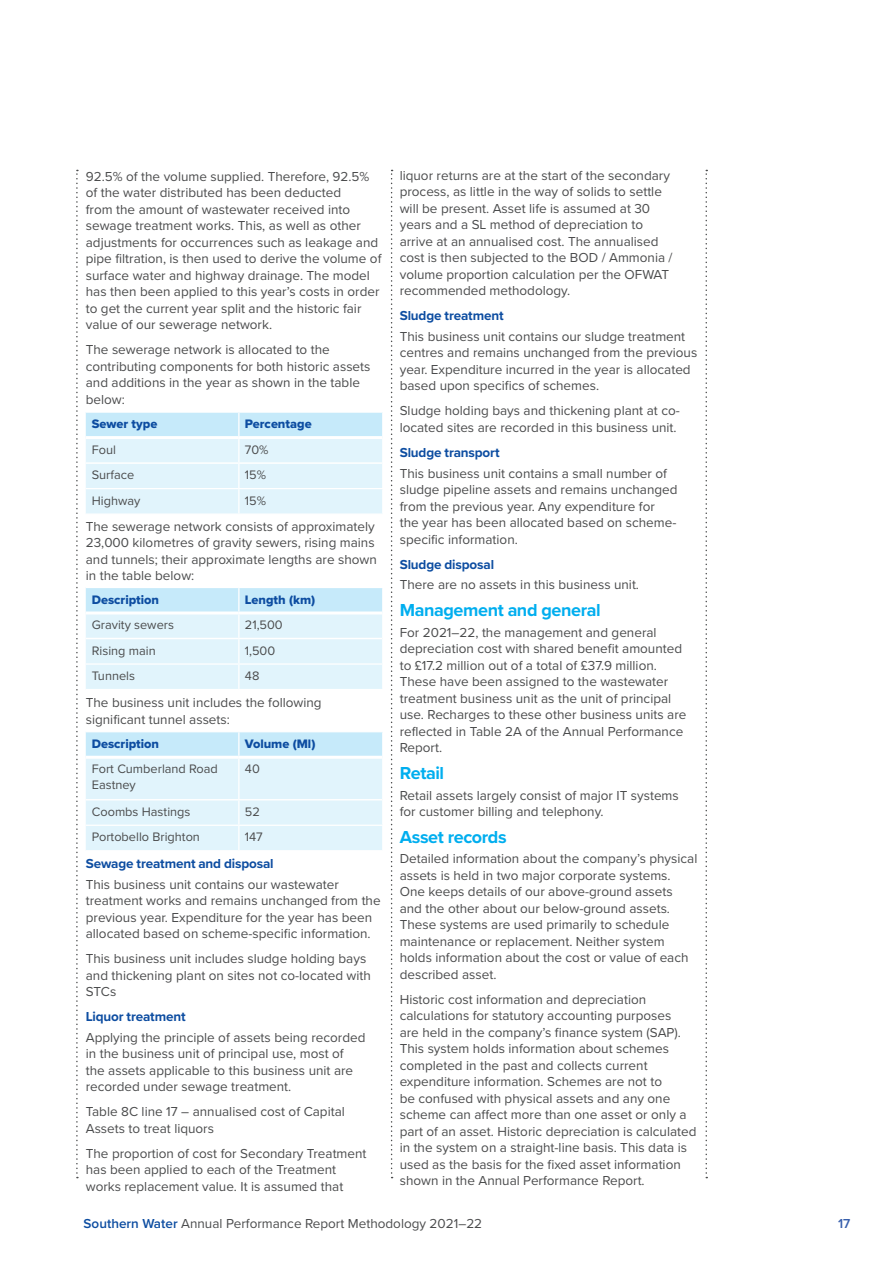
<style>
.page{position:relative;width:893px;height:1263px;background:#fff}
.page>*{position:absolute;margin:0;border:0;box-sizing:border-box;transform-origin:0 0}
.t1{font:700 18px "Proxima Nova";letter-spacing:-.02em;color:#00aeef}
.t2{font:13.5px/16.5px "Proxima Nova";color:#4b4c4d}
.t3{font:700 13.5px "Proxima Nova";letter-spacing:-.01em;color:#0d4da1}
.t4{font:600 13.5px "Proxima Nova";color:#375fac}
.t5{font:12.75px/15.3px "Proxima Nova";color:#4b4c4d}
.t6{font:12.75px "Proxima Nova Extrabld";color:#0d4da1}
.s1{font-weight:600;color:#0d4da1}
</style>
<div class="page">
<svg style="left:76px;top:170px;width:2px;height:1008px"></svg>
<svg style="left:391px;top:170px;width:2px;height:1008px"></svg>
<svg style="left:705px;top:170px;width:2px;height:1008px"></svg>
<svg style="left:86px;top:412px;width:297px;height:101px;background:#dbf1fb"></svg>
<hr style="left:86px;top:436px;width:153px;height:3px;background:#fff">
<hr style="left:239px;top:436px;width:143px;height:3px;background:#fff">
<hr style="left:86px;top:462px;width:153px;height:2px;background:#fff">
<hr style="left:239px;top:462px;width:143px;height:2px;background:#fff">
<svg style="left:86px;top:588px;width:297px;height:101px;background:#dbf1fb"></svg>
<hr style="left:86px;top:611px;width:153px;height:3px;background:#fff">
<hr style="left:239px;top:611px;width:143px;height:3px;background:#fff">
<hr style="left:86px;top:638px;width:153px;height:1px;background:#fff">
<hr style="left:239px;top:638px;width:143px;height:1px;background:#fff">
<svg style="left:86px;top:732px;width:297px;height:118px;background:#dcf2fb"></svg>
<hr style="left:86px;top:756px;width:153px;height:3px;background:#fff">
<hr style="left:239px;top:756px;width:143px;height:3px;background:#fff">
<hr style="left:86px;top:799px;width:153px;height:1px;background:#fff">
<hr style="left:239px;top:799px;width:143px;height:1px;background:#fff">
<p class="t2" style="left:400px;top:166px;width:274px">liquor returns are at the start of the secondary process, as little in the way of solids to settle will be present. Asset life is assumed at 30 years and a SL method of depreciation to arrive at an annualised cost. The annualised cost is then subjected to the BOD / Ammonia / volume proportion calculation per the OFWAT recommended methodology.</p>
<p class="t3" style="left:400px;top:305px;width:105px">Sludge treatment</p>
<p class="t2" style="left:400px;top:327px;width:299px">This business unit contains our sludge treatment centres and remains unchanged from the previous year. Expenditure incurred in the year is allocated based upon specifics of schemes.</p>
<p class="t2" style="left:400px;top:402px;width:282px">Sludge holding bays and thickening plant at co&shy;located sites are recorded in this business unit.</p>
<p class="t3" style="left:400px;top:442px;width:102px">Sludge transport</p>
<p class="t2" style="left:400px;top:464px;width:279px">This business unit contains a small number of sludge pipeline assets and remains unchanged from the previous year. Any expenditure for<br>the year has been allocated based on scheme&shy;specific information.</p>
<p class="t3" style="left:400px;top:554px;width:96px">Sludge disposal</p>
<p class="t2" style="left:400px;top:576px;width:241px">There are no assets in this business unit.</p>
<h1 class="t1" style="left:400px;top:597px;width:202px">Management and general</h1>
<p class="t2" style="left:400px;top:623px;width:288px">For 2021–22, the management and general depreciation cost with shared benefit amounted to £17.2 million out of a total of £37.9 million.<br>These have been assigned to the wastewater treatment business unit as the unit of principal use. Recharges to these other business units are reflected in Table 2A of the Annual Performance Report.</p>
<h1 class="t1" style="left:400px;top:759px;width:46px">Retail</h1>
<p class="t2" style="left:400px;top:786px;width:281px">Retail assets largely consist of major IT systems for customer billing and telephony.</p>
<h1 class="t1" style="left:400px;top:823px;width:108px">Asset records</h1>
<p class="t2" style="left:400px;top:850px;width:299px">Detailed information about the company’s physical assets is held in two major corporate systems.<br>One keeps details of our above-ground assets and the other about our below-ground assets.<br>These systems are used primarily to schedule maintenance or replacement. Neither system holds information about the cost or value of each described asset.</p>
<p class="t2" style="left:400px;top:990px;width:298px">Historic cost information and depreciation calculations for statutory accounting purposes<br>are held in the company’s finance system (SAP).<br>This system holds information about schemes completed in the past and collects current expenditure information. Schemes are not to<br>be confused with physical assets and any one scheme can affect more than one asset or only a part of an asset. Historic depreciation is calculated in the system on a straight-line basis. This data is used as the basis for the fixed asset information shown in the Annual Performance Report.</p>
<p class="t2" style="left:84px;top:1215px;width:400px"><span class="s1">Southern Water</span> Annual Performance Report Methodology 2021–22</p>
<p class="t4" style="left:838px;top:1213px;width:14px">17</p>
<p class="t2" style="left:86px;top:167px;width:297px">92.5% of the volume supplied. Therefore, 92.5% of the water distributed has been deducted<br>from the amount of wastewater received into sewage treatment works. This, as well as other adjustments for occurrences such as leakage and pipe filtration, is then used to derive the volume of surface water and highway drainage. The model has then been applied to this year’s costs in order to get the current year split and the historic fair value of our sewerage network.</p>
<p class="t2" style="left:86px;top:341px;width:286px">The sewerage network is allocated to the contributing components for both historic assets and additions in the year as shown in the table below:</p>
<p class="t6" style="left:92px;top:416px;width:67px">Sewer type</p>
<p class="t6" style="left:245px;top:416px;width:68px">Percentage</p>
<p class="t5" style="left:92px;top:441px;width:26px">Foul</p>
<p class="t5" style="left:245px;top:441px;width:25px">70%</p>
<p class="t5" style="left:92px;top:467px;width:44px">Surface</p>
<p class="t5" style="left:245px;top:467px;width:23px">15%</p>
<p class="t5" style="left:92px;top:492px;width:50px">Highway</p>
<p class="t5" style="left:245px;top:492px;width:23px">15%</p>
<p class="t2" style="left:86px;top:517px;width:293px">The sewerage network consists of approximately 23,000 kilometres of gravity sewers, rising mains and tunnels; their approximate lengths are shown in the table below:</p>
<p class="t6" style="left:92px;top:592px;width:69px">Description</p>
<p class="t6" style="left:245px;top:592px;width:72px">Length (km)</p>
<p class="t5" style="left:92px;top:617px;width:84px">Gravity sewers</p>
<p class="t5" style="left:245px;top:617px;width:39px">21,500</p>
<p class="t5" style="left:92px;top:642px;width:65px">Rising main</p>
<p class="t5" style="left:245px;top:642px;width:32px">1,500</p>
<p class="t5" style="left:92px;top:668px;width:45px">Tunnels</p>
<p class="t5" style="left:245px;top:668px;width:16px">48</p>
<p class="t2" style="left:86px;top:694px;width:237px">The business unit includes the following significant tunnel assets:</p>
<p class="t6" style="left:92px;top:736px;width:69px">Description</p>
<p class="t6" style="left:245px;top:736px;width:72px">Volume (Ml)</p>
<p class="t5" style="left:92px;top:761px;width:128px">Fort Cumberland Road<br>Eastney</p>
<p class="t5" style="left:245px;top:761px;width:16px">40</p>
<p class="t5" style="left:92px;top:803px;width:100px">Coombs Hastings</p>
<p class="t5" style="left:245px;top:803px;width:17px">52</p>
<p class="t5" style="left:92px;top:829px;width:110px">Portobello Brighton</p>
<p class="t5" style="left:245px;top:829px;width:20px">147</p>
<p class="t3" style="left:86px;top:853px;width:189px">Sewage treatment and disposal</p>
<p class="t2" style="left:86px;top:875px;width:296px">This business unit contains our wastewater treatment works and remains unchanged from the previous year. Expenditure for the year has been allocated based on scheme-specific information.</p>
<p class="t2" style="left:86px;top:950px;width:287px">This business unit includes sludge holding bays and thickening plant on sites not co-located with<br>STCs</p>
<p class="t3" style="left:86px;top:1007px;width:101px">Liquor treatment</p>
<p class="t2" style="left:86px;top:1029px;width:281px">Applying the principle of assets being recorded in the business unit of principal use, most of the assets applicable to this business unit are recorded under sewage treatment.</p>
<p class="t2" style="left:86px;top:1103px;width:261px">Table 8C line 17 – annualised cost of Capital<br>Assets to treat liquors</p>
<p class="t2" style="left:86px;top:1144px;width:282px">The proportion of cost for Secondary Treatment has been applied to each of the Treatment works replacement value. It is assumed that</p>
</div>
